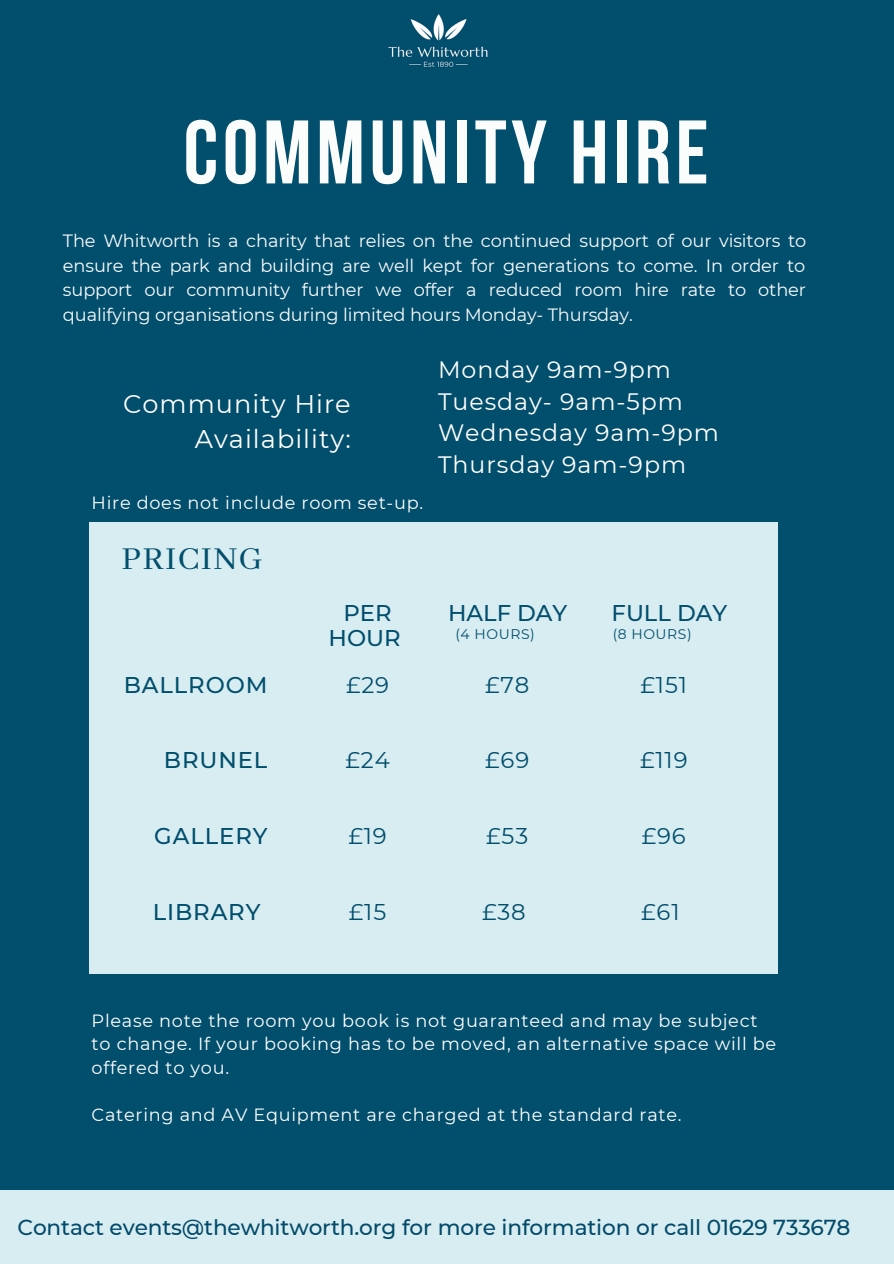
<style>
.page{position:relative;width:894px;height:1264px;background:#fff}
.page>*{position:absolute;margin:0;border:0;box-sizing:border-box;transform-origin:0 0}
.t1{font:700 90px "Bebas Neue";letter-spacing:.05em;color:#fbfcfc}
.t2{font:35.7px "Abhaya Libre";letter-spacing:.04em;color:#014e6d}
.t3{font:25.5px/35px "Montserrat";letter-spacing:.04em;color:#fff;text-align:right}
.t4{font:23.7px/31.5px "Montserrat";letter-spacing:.04em;color:#fff}
.t5{font:500 22.8px/25.2px "Montserrat";letter-spacing:.04em;color:#014e6d;text-align:center}
.t6{font:22.8px "Montserrat";letter-spacing:.04em;color:#014e6d}
.t7{font:500 21.6px "Montserrat";letter-spacing:-.005em;color:#024b6a}
.t8{font:17.7px/24.8px "Montserrat";letter-spacing:-.005em;color:#fbfcfc;text-align:justify}
.t9{font:17.7px/23.7px "Montserrat";letter-spacing:.04em;color:#fff}
.t10{font:13.95px "Montserrat";letter-spacing:.04em;color:#014e6d}
</style>
<div class="page">
<div style="left:0;top:0;width:893px;height:1263px;background:#014e6d"></div>
<img style="left:388px;top:14px;width:100px;height:53px">
<div style="left:89px;top:521px;width:688px;height:452px;background:#d8edf1"></div>
<div style="left:0;top:1190px;width:893px;height:73px;background:#d8edf1"></div>
<h1 class="t1" style="left:183px;top:116px;width:526px">COMMUNITY HIRE</h1>
<p class="t8" style="left:63px;top:228px;width:744px">The Whitworth is a charity that relies on the continued support of our visitors to ensure the park and building are well kept for generations to come. In order to support our community further we offer a reduced room hire rate to other qualifying organisations during limited hours Monday- Thursday.</p>
<h3 class="t3" style="left:123px;top:386px;width:229px">Community Hire<br>Availability:</h3>
<p class="t9" style="left:92px;top:490px;width:333px">Hire does not include room set-up.</p>
<h2 class="t2" style="left:121px;top:539px;width:143px">PRICING</h2>
<h3 class="t4" style="left:438px;top:354px;width:282px">Monday 9am-9pm<br>Tuesday- 9am-5pm<br>Wednesday 9am-9pm<br>Thursday 9am-9pm</h3>
<p class="t5" style="left:328px;top:599px;width:73px">PER<br>HOUR</p>
<p class="t5" style="left:448px;top:599px;width:120px">HALF DAY</p>
<p class="t5" style="left:611px;top:599px;width:117px">FULL DAY</p>
<p class="t10" style="left:455px;top:625px;width:81px">(4 HOURS)</p>
<p class="t10" style="left:612px;top:625px;width:80px">(8 HOURS)</p>
<p class="t5" style="left:124px;top:671px;width:145px">BALLROOM</p>
<p class="t6" style="left:346px;top:670px;width:45px">£29</p>
<p class="t6" style="left:485px;top:670px;width:46px">£78</p>
<p class="t6" style="left:640px;top:670px;width:48px">£151</p>
<p class="t5" style="left:164px;top:747px;width:105px">BRUNEL</p>
<p class="t6" style="left:345px;top:746px;width:46px">£24</p>
<p class="t6" style="left:485px;top:746px;width:45px">£69</p>
<p class="t6" style="left:640px;top:746px;width:49px">£119</p>
<p class="t5" style="left:154px;top:823px;width:115px">GALLERY</p>
<p class="t6" style="left:348px;top:822px;width:40px">£19</p>
<p class="t6" style="left:486px;top:822px;width:43px">£53</p>
<p class="t6" style="left:641px;top:822px;width:45px">£96</p>
<p class="t5" style="left:153px;top:899px;width:109px">LIBRARY</p>
<p class="t6" style="left:349px;top:897px;width:39px">£15</p>
<p class="t6" style="left:482px;top:897px;width:45px">£38</p>
<p class="t6" style="left:641px;top:897px;width:40px">£61</p>
<p class="t9" style="left:92px;top:1008px;width:686px">Please note the room you book is not guaranteed and may be subject to change. If your booking has to be moved, an alternative space will be offered to you.</p>
<p class="t9" style="left:92px;top:1103px;width:591px">Catering and AV Equipment are charged at the standard rate.</p>
<p class="t7" style="left:17px;top:1213px;width:834px">Contact events@thewhitworth.org for more information or call 01629 733678</p>
</div>
